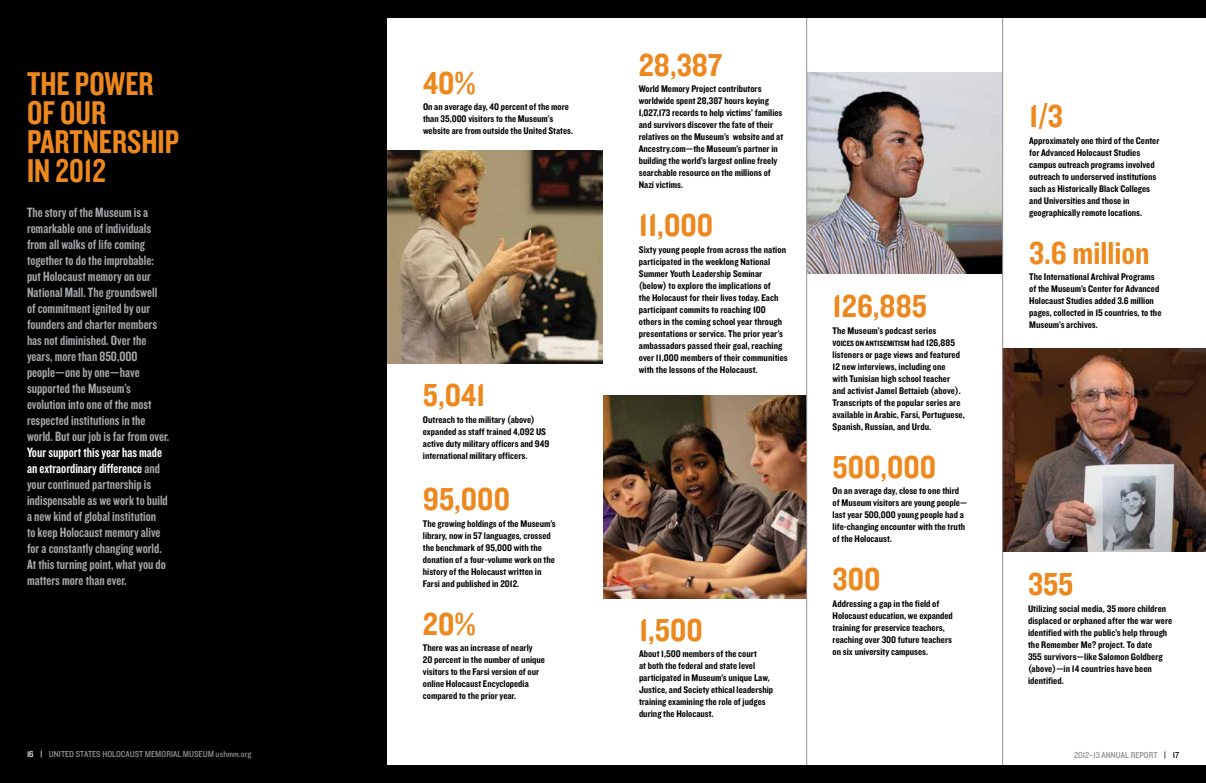
<style>
.page{position:relative;width:1206px;height:783px;background:#fff}
.page>*{position:absolute;margin:0;border:0;box-sizing:border-box;transform-origin:0 0}
.t1{font:34.2px/29px "Knockout 49 Liteweight";color:#ec881d}
.t2{font:33px "Knockout 50 Welterweight";color:#ec881d}
.t3{font:14px/16px "Knockout 49 Liteweight";color:#a7a9ac}
.t4{font:10px/12px "Knockout 50 Welterweight";color:#000}
.t5{font:9px "Knockout 30 Junior Welterwt";color:#919195}
.t6{font:9px "Knockout 30 Junior Welterwt";color:#000}
.t7{font:8px "Knockout 50 Welterweight";color:#000}
.s1{color:#fff}
</style>
<div class="page">
<img style="left:603px;top:396px;width:203px;height:202px">
<div style="left:603px;top:0;width:603px;height:18px;background:#000"></div>
<img style="left:1003px;top:349px;width:203px;height:202px">
<img style="left:807px;top:72px;width:195px;height:202px">
<div style="left:0;top:0;width:387px;height:783px;background:#000"></div>
<img style="left:387px;top:150px;width:216px;height:213px">
<div style="left:0;top:765px;width:1206px;height:18px;background:#000"></div>
<div style="left:0;top:0;width:603px;height:18px;background:#000"></div>
<hr style="left:1002px;top:18px;width:1px;height:747px;background:#919195">
<hr style="left:806px;top:18px;width:1px;height:747px;background:#919195">
<h1 class="t1" style="left:27px;top:68px;width:154px">the power of our partnership in 2012</h1>
<p class="t3" style="left:27px;top:204px;width:144px">The story of the Museum is a remarkable one of individuals from all walks of life coming together to do the improbable: put Holocaust memory on our<br>National Mall. The groundswell<br>of commitment ignited by our founders and charter members has not diminished. Over the years, more than 850,000 people—one by one—have supported the Museum’s evolution into one of the most respected institutions in the world. But our job is far from over.</p>
<p class="t3" style="left:27px;top:444px;width:142px"><span class="s1">Your support this year has made an extraordinary difference</span>and your continued partnership is indispensable as we work to build a new kind of global institution to keep Holocaust memory alive for a constantly changing world.<br>At this turning point, what you do matters more than ever.</p>
<p class="t5" style="left:27px;top:748px;width:226px"><span class="s1">16 |</span> UNITED STATES HOLOCAUST MEMORIAL MUSEUM USHMM.ORG</p>
<h2 class="t2" style="left:423px;top:61px;width:54px">40%</h2>
<p class="t4" style="left:423px;top:101px;width:152px">On an average day, 40 percent of the more than 35,000 visitors to the Museum’s website are from outside the United States.</p>
<h2 class="t2" style="left:423px;top:374px;width:64px">5,041</h2>
<p class="t4" style="left:423px;top:413px;width:128px">Outreach to the military (above) expanded as staff trained 4,092 US active duty military officers and 949 international military officers.</p>
<h2 class="t2" style="left:423px;top:478px;width:89px">95,000</h2>
<p class="t4" style="left:423px;top:517px;width:134px">The growing holdings of the Museum’s library, now in 57 languages, crossed the benchmark of 95,000 with the donation of a four-volume work on the history of the Holocaust written in Farsi and published in 2012.</p>
<h2 class="t2" style="left:423px;top:602px;width:54px">20%</h2>
<p class="t4" style="left:423px;top:642px;width:124px">There was an increase of nearly<br>20 percent in the number of unique visitors to the Farsi version of our online Holocaust Encyclopedia compared to the prior year.</p>
<h2 class="t2" style="left:639px;top:43px;width:85px">28,387</h2>
<p class="t4" style="left:639px;top:83px;width:146px">World Memory Project contributors worldwide spent 28,387 hours keying 1,027,173 records to help victims’ families and survivors discover the fate of their relatives on the Museum’s website and at Ancestry.com—the Museum’s partner in building the world’s largest online freely searchable resource on the millions of Nazi victims.</p>
<h2 class="t2" style="left:639px;top:204px;width:76px">11,000</h2>
<p class="t4" style="left:639px;top:243px;width:150px">Sixty young people from across the nation participated in the weeklong National Summer Youth Leadership Seminar (below) to explore the implications of<br>the Holocaust for their lives today. Each participant commits to reaching 100 others in the coming school year through presentations or service. The prior year’s ambassadors passed their goal, reaching over 11,000 members of their communities with the lessons of the Holocaust.</p>
<h2 class="t2" style="left:639px;top:608px;width:65px">1,500</h2>
<p class="t4" style="left:639px;top:647px;width:136px">About 1,500 members of the court<br>at both the federal and state level participated in Museum’s unique Law, Justice, and Society ethical leadership training examining the role of judges during the Holocaust.</p>
<h2 class="t2" style="left:833px;top:285px;width:96px">126,885</h2>
<p class="t4" style="left:833px;top:324px;width:105px">The Museum’s podcast series</p>
<p class="t7" style="left:833px;top:338px;width:9px">Voices</p>
<p class="t7" style="left:856px;top:338px;width:19px">on Antisemitism</p>
<p class="t4" style="left:833px;top:336px;width:134px;text-indent:79px">had 126,885 listeners or page views and featured<br>12 new interviews, including one<br>with Tunisian high school teacher and activist Jamel Bettaieb (above).<br>Transcripts of the popular series are available in Arabic, Farsi, Portuguese,<br>Spanish, Russian, and Urdu.</p>
<h2 class="t2" style="left:833px;top:445px;width:105px">500,000</h2>
<p class="t4" style="left:833px;top:485px;width:136px">On an average day, close to one third of Museum visitors are young people— last year 500,000 young people had a life-changing encounter with the truth of the Holocaust.</p>
<h2 class="t2" style="left:833px;top:558px;width:49px">300</h2>
<p class="t4" style="left:833px;top:597px;width:122px">Addressing a gap in the field of<br>Holocaust education, we expanded training for preservice teachers, reaching over 300 future teachers on six university campuses.</p>
<h2 class="t2" style="left:1029px;top:95px;width:35px">1/3</h2>
<p class="t4" style="left:1029px;top:134px;width:132px">Approximately one third of the Center for Advanced Holocaust Studies campus outreach programs involved outreach to underserved institutions such as Historically Black Colleges and Universities and those in geographically remote locations.</p>
<h2 class="t2" style="left:1029px;top:231px;width:122px">3.6 million</h2>
<p class="t4" style="left:1029px;top:271px;width:134px">The International Archival Programs of the Museum’s Center for Advanced Holocaust Studies added 3.6 million pages, collected in 15 countries, to the Museum’s archives.</p>
<h2 class="t2" style="left:1028px;top:563px;width:47px">355</h2>
<p class="t4" style="left:1028px;top:602px;width:146px">Utilizing social media, 35 more children displaced or orphaned after the war were identified with the public’s help through the Remember Me? project. To date<br>355 survivors—like Salomon Goldberg (above)—in 14 countries have been identified.</p>
<p class="t5" style="left:1074px;top:749px;width:34px">2012–13 ANNUAL</p>
<p class="t5" style="left:1131px;top:749px;width:19px">REPORT</p>
<p class="t6" style="left:1164px;top:749px;width:16px">| 17</p>
</div>
